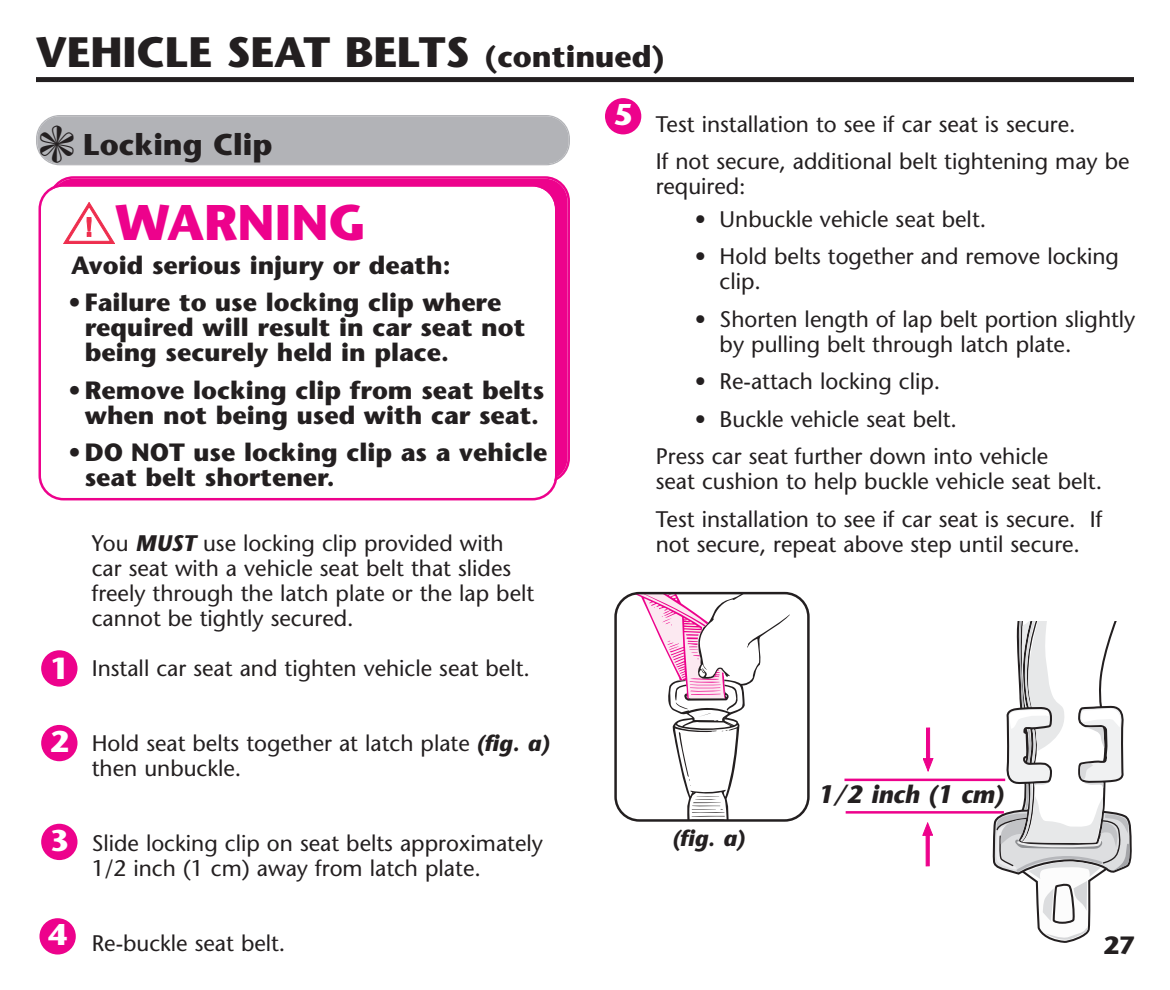
<style>
.page{position:relative;width:1170px;height:990px;background:#fff}
.page>*{position:absolute;margin:0;border:0;box-sizing:border-box;transform-origin:0 0}
.t1{font:700 50px "Stone Sans";color:#ed028c}
.t2{font:700 42.5px "Stone Sans";color:#231f20}
.t3{font:700 30px "Stone Sans";color:#231f20}
.t4{font:700 30px "Stone Sans";color:#fff}
.t5{font:700 25px/25px "Stone Sans";color:#231f20}
.t6{font:italic 700 25px "Stone Sans";color:#231f20}
.t7{font:22.5px/25px "Stone Sans";color:#231f20}
.t8{font:italic 700 22.5px "Stone Sans";color:#231f20}
.s1{font-size:30px}
.s2{font-weight:700;font-style:italic}
</style>
<div class="page">
<div style="left:36px;top:77px;width:1098px;height:5px;background:#231f20"></div>
<svg style="left:55px;top:176px;width:515px;height:304px;background:#ee1494"></svg>
<svg style="left:38px;top:184px;width:520px;height:316px"></svg>
<svg style="left:64px;top:202px;width:51px;height:42px"></svg>
<div style="left:37px;top:116px;width:532px;height:48px;background:#b2b3b7;border-radius:22px"></div>
<div style="left:36px;top:115px;width:534px;height:50px;border:2px solid #b2b3b7;border-radius:24px"></div>
<div style="left:41px;top:650px;width:37px;height:37px;background:#ed028c;border-radius:50%"></div>
<div style="left:41px;top:725px;width:37px;height:36px;background:#ed028c;border-radius:50%"></div>
<div style="left:41px;top:824px;width:37px;height:36px;background:#ed028c;border-radius:50%"></div>
<div style="left:39px;top:918px;width:37px;height:37px;background:#ed028c;border-radius:50%"></div>
<div style="left:605px;top:98px;width:36px;height:36px;background:#ed028c;border-radius:50%"></div>
<svg style="left:993px;top:621px;width:139px;height:321px"></svg>
<hr style="left:844px;top:779px;width:161px;height:2px;background:#ed028c">
<hr style="left:846px;top:811px;width:158px;height:3px;background:#ed028c">
<svg style="left:614px;top:592px;width:196px;height:230px"></svg>
<svg style="left:923px;top:823px;width:10px;height:43px"></svg>
<svg style="left:923px;top:728px;width:10px;height:43px"></svg>
<h2 class="t2" style="left:36px;top:36px;width:631px">VEHICLE SEAT BELTS <span class="s1">(continued)</span></h2>
<h3 class="t4" style="left:614px;top:103px;width:20px">5</h3>
<h3 class="t3" style="left:38px;top:133px;width:235px">❃ Locking Clip</h3>
<p class="t7" style="left:656px;top:107px;width:475px;line-height:37.5px">Test installation to see if car seat is secure.<br>If not secure, additional belt tightening may be</p>
<p class="t7" style="left:656px;top:176px;width:91px">required:</p>
<p class="t7" style="left:695px;top:209px;width:293px">• Unbuckle vehicle seat belt.</p>
<p class="t7" style="left:720px;top:246px;width:401px;text-indent:-25px">• Hold belts together and remove locking clip.</p>
<p class="t7" style="left:720px;top:309px;width:417px;text-indent:-25px">• Shorten length of lap belt portion slightly by pulling belt through latch plate.</p>
<p class="t7" style="left:695px;top:371px;width:247px">• Re-attach locking clip.</p>
<p class="t7" style="left:656px;top:402px;width:394px;line-height:37.5px;text-indent:39px">• Buckle vehicle seat belt.<br>Press car seat further down into vehicle</p>
<p class="t7" style="left:656px;top:465px;width:448px;line-height:37.5px">seat cushion to help buckle vehicle seat belt.<br>Test installation to see if car seat is secure. If</p>
<p class="t7" style="left:92px;top:533px;width:413px">You <span class="s2">MUST</span> use locking clip provided with</p>
<p class="t7" style="left:656px;top:534px;width:426px">not secure, repeat above step until secure.</p>
<p class="t7" style="left:92px;top:558px;width:444px">car seat with a vehicle seat belt that slides freely through the latch plate or the lap belt cannot be tightly secured.</p>
<p class="t7" style="left:92px;top:658px;width:440px">Install car seat and tighten vehicle seat belt.</p>
<h1 class="t1" style="left:115px;top:203px;width:252px">WARNING</h1>
<p class="t5" style="left:71px;top:255px;width:381px">Avoid serious injury or death:</p>
<p class="t5" style="left:85px;top:292px;width:442px;text-indent:-16px">• Failure to use locking clip where required will result in car seat not being securely held in place.</p>
<p class="t5" style="left:68px;top:380px;width:478px;text-align:center">•Remove locking clip from seat belts when not being used with car seat.</p>
<p class="t5" style="left:85px;top:442px;width:464px;text-indent:-17px">•DO NOT use locking clip as a vehicle seat belt shortener.</p>
<h3 class="t4" style="left:50px;top:657px;width:20px">1</h3>
<h3 class="t4" style="left:50px;top:730px;width:20px">2</h3>
<h3 class="t4" style="left:50px;top:829px;width:20px">3</h3>
<h3 class="t4" style="left:48px;top:923px;width:20px">4</h3>
<p class="t7" style="left:92px;top:733px;width:459px">Hold seat belts together at latch plate <span class="s2">(fig. a) </span>then unbuckle.</p>
<p class="t7" style="left:92px;top:833px;width:453px">Slide locking clip on seat belts approximately<br>1/2 inch (1 cm) away from latch plate.</p>
<p class="t7" style="left:92px;top:933px;width:195px">Re-buckle seat belt.</p>
<p class="t8" style="left:672px;top:830px;width:73px">(fig. a)</p>
<p class="t6" style="left:818px;top:785px;width:187px">1/2 inch (1 cm)</p>
<p class="t5" style="left:1103px;top:935px;width:33px">27</p>
</div>
